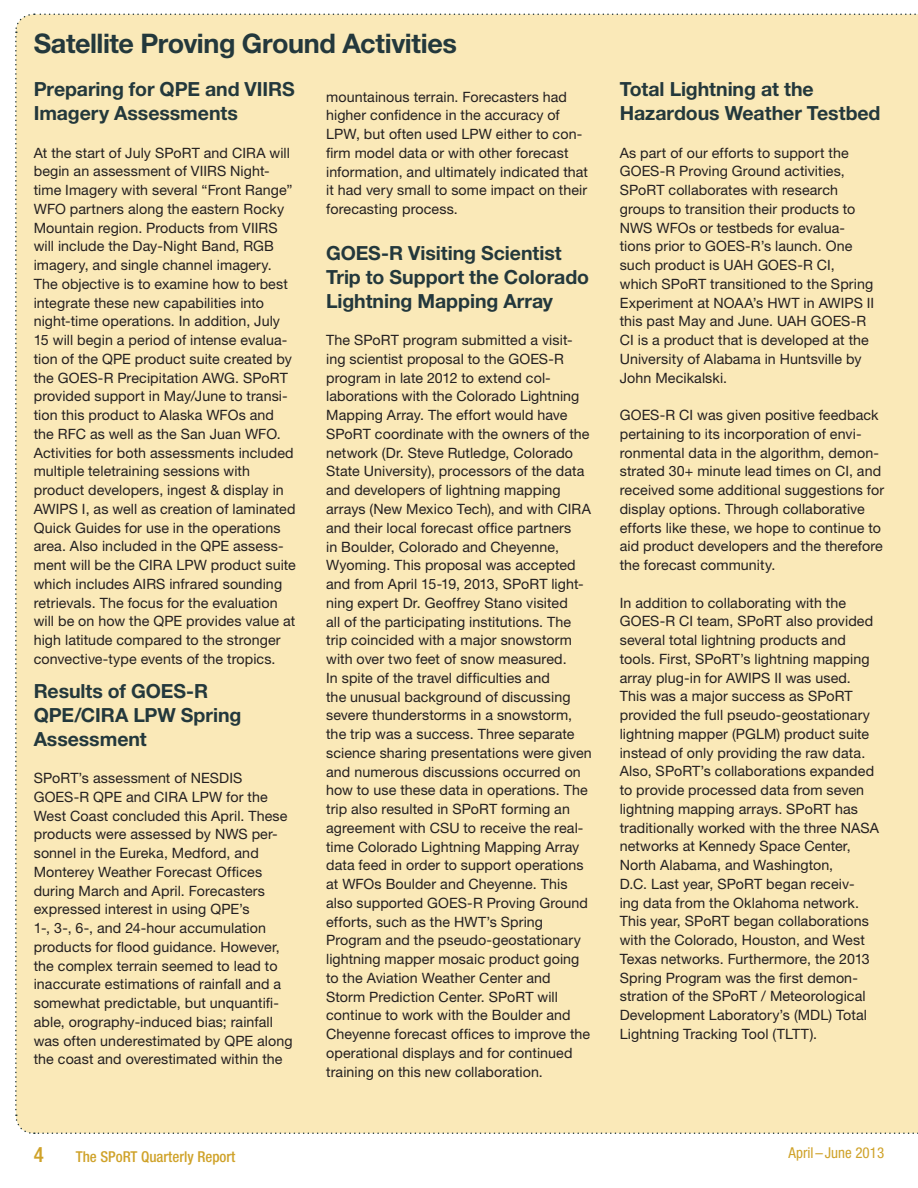
<style>
.page{position:relative;width:918px;height:1188px;background:#fff}
.page>*{position:absolute;margin:0;border:0;box-sizing:border-box;transform-origin:0 0}
.Main_Heads{font:700 27px "Helvetica Neue LT Std";letter-spacing:-.015em;color:#23383c}
.t1{font:500 condensed 21px "Helvetica Neue LT Std";color:#cfa229}
.Small_Headers_16pt_l{font:700 19.5px/24px "Helvetica Neue LT Std";letter-spacing:-.005em;color:#23383c}
.t2{font:500 condensed 15px "Helvetica Neue LT Std";color:#cfa229}
.t3{font:condensed 15px "Helvetica Neue LT Std";color:#cfa229}
.body_copy_9_5{font:14.25px/18.8px "Helvetica Neue LT Std";letter-spacing:.005em;color:#231f20}
</style>
<div class="page">
<div style="left:15px;top:13px;width:903px;height:1121px;background:#fae9b8"></div>
<p class="Main_Heads" style="left:34px;top:27px;width:425px">Satellite Proving Ground Activities</p>
<p class="Small_Headers_16pt_l" style="left:34px;top:77px;width:262px">Preparing for QPE and VIIRS<br>Imagery Assessments</p>
<p class="body_copy_9_5" style="left:34px;top:143px;width:264px">At the start of July SPoRT and CIRA will begin an assessment of VIIRS Night&shy;time Imagery with several “Front Range” WFO partners along the eastern Rocky Mountain region. Products from VIIRS will include the Day-Night Band, RGB imagery, and single channel imagery.<br>The objective is to examine how to best integrate these new capabilities into night-time operations. In addition, July 15 will begin a period of intense evalua&shy;tion of the QPE product suite created by the GOES-R Precipitation AWG. SPoRT provided support in May/June to transi&shy;tion this product to Alaska WFOs and the RFC as well as the San Juan WFO.<br>Activities for both assessments included multiple teletraining sessions with product developers, ingest &amp; display in AWIPS I, as well as creation of laminated Quick Guides for use in the operations area. Also included in the QPE assess&shy;ment will be the CIRA LPW product suite which includes AIRS infrared sounding retrievals. The focus for the evaluation will be on how the QPE provides value at high latitude compared to the stronger convective-type events of the tropics.</p>
<p class="Small_Headers_16pt_l" style="left:34px;top:678px;width:209px">Results of GOES-R<br>QPE/CIRA LPW Spring<br>Assessment</p>
<p class="body_copy_9_5" style="left:34px;top:768px;width:260px">SPoRT’s assessment of NESDIS GOES-R QPE and CIRA LPW for the West Coast concluded this April. These products were assessed by NWS per&shy;sonnel in the Eureka, Medford, and Monterey Weather Forecast Offices during March and April. Forecasters expressed interest in using QPE’s<br>1-, 3-, 6-, and 24-hour accumulation products for flood guidance. However, the complex terrain seemed to lead to inaccurate estimations of rainfall and a somewhat predictable, but unquantifi&shy;able, orography-induced bias; rainfall was often underestimated by QPE along the coast and overestimated within the</p>
<p class="body_copy_9_5" style="left:326px;top:87px;width:263px">mountainous terrain. Forecasters had higher confidence in the accuracy of LPW, but often used LPW either to con&shy;firm model data or with other forecast information, and ultimately indicated that it had very small to some impact on their forecasting process.</p>
<p class="Small_Headers_16pt_l" style="left:326px;top:240px;width:264px">GOES-R Visiting Scientist<br>Trip to Support the Colorado<br>Lightning Mapping Array</p>
<p class="body_copy_9_5" style="left:326px;top:331px;width:267px">The SPoRT program submitted a visit&shy;ing scientist proposal to the GOES-R program in late 2012 to extend col&shy;laborations with the Colorado Lightning Mapping Array. The effort would have SPoRT coordinate with the owners of the network (Dr. Steve Rutledge, Colorado State University), processors of the data and developers of lightning mapping arrays (New Mexico Tech), and with CIRA and their local forecast office partners<br>in Boulder, Colorado and Cheyenne, Wyoming. This proposal was accepted and from April 15-19, 2013, SPoRT light&shy;ning expert Dr. Geoffrey Stano visited<br>all of the participating institutions. The trip coincided with a major snowstorm with over two feet of snow measured.<br>In spite of the travel difficulties and<br>the unusual background of discussing severe thunderstorms in a snowstorm, the trip was a success. Three separate science sharing presentations were given and numerous discussions occurred on how to use these data in operations. The trip also resulted in SPoRT forming an agreement with CSU to receive the real&shy;time Colorado Lightning Mapping Array data feed in order to support operations at WFOs Boulder and Cheyenne. This also supported GOES-R Proving Ground efforts, such as the HWT’s Spring Program and the pseudo-geostationary lightning mapper mosaic product going to the Aviation Weather Center and Storm Prediction Center. SPoRT will continue to work with the Boulder and Cheyenne forecast offices to improve the operational displays and for continued training on this new collaboration.</p>
<p class="Small_Headers_16pt_l" style="left:620px;top:77px;width:262px">Total Lightning at the<br>Hazardous Weather Testbed</p>
<p class="body_copy_9_5" style="left:620px;top:143px;width:256px">As part of our efforts to support the GOES-R Proving Ground activities, SPoRT collaborates with research groups to transition their products to NWS WFOs or testbeds for evalua&shy;tions prior to GOES-R’s launch. One such product is UAH GOES-R CI, which SPoRT transitioned to the Spring Experiment at NOAA’s HWT in AWIPS II this past May and June. UAH GOES-R CI is a product that is developed at the University of Alabama in Huntsville by John Mecikalski.</p>
<p class="body_copy_9_5" style="left:620px;top:406px;width:266px">GOES-R CI was given positive feedback pertaining to its incorporation of envi&shy;ronmental data in the algorithm, demon&shy;strated 30+ minute lead times on CI, and received some additional suggestions for display options. Through collaborative efforts like these, we hope to continue to aid product developers and the therefore the forecast community.</p>
<p class="body_copy_9_5" style="left:620px;top:593px;width:261px">In addition to collaborating with the GOES-R CI team, SPoRT also provided several total lightning products and tools. First, SPoRT’s lightning mapping array plug-in for AWIPS II was used.<br>This was a major success as SPoRT provided the full pseudo-geostationary lightning mapper (PGLM) product suite instead of only providing the raw data.<br>Also, SPoRT’s collaborations expanded to provide processed data from seven lightning mapping arrays. SPoRT has traditionally worked with the three NASA networks at Kennedy Space Center, North Alabama, and Washington,<br>D.C. Last year, SPoRT began receiv-<br>ing data from the Oklahoma network.<br>This year, SPoRT began collaborations with the Colorado, Houston, and West Texas networks. Furthermore, the 2013<br>Spring Program was the first demon&shy;stration of the SPoRT / Meteorological Development Laboratory’s (MDL) Total Lightning Tracking Tool (TLTT).</p>
<p class="t1" style="left:34px;top:1143px;width:12px">4</p>
<p class="t2" style="left:76px;top:1148px;width:161px">The SPoRT Quarterly Report</p>
<p class="t3" style="left:789px;top:1144px;width:97px">April–June 2013</p>
</div>
